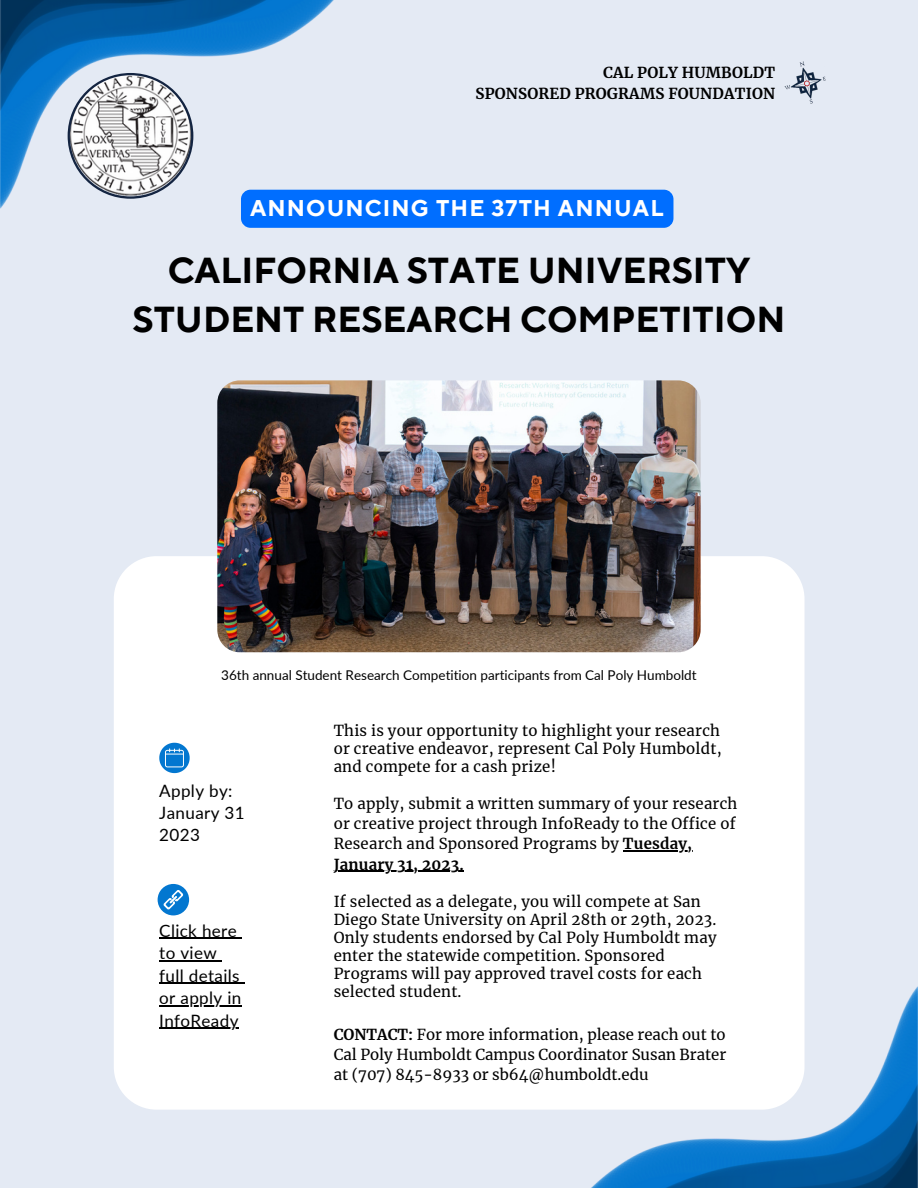
<style>
.page{position:relative;width:918px;height:1188px;background:#e4eaf4}
.page>*{position:absolute;margin:0;border:0;box-sizing:border-box;transform-origin:0 0}
.t1{font:700 36px/49.5px "TT Norms Pro";color:#000;text-align:center}
.t2{font:700 22.65px "TT Norms Pro";letter-spacing:.05em;color:#fff}
.t3{font:17.1px/22.5px "Lato";letter-spacing:.02em;color:#000}
.t4{font:15px/18px "Merriweather";letter-spacing:.015em;color:#000;text-align:justify}
.t5{font:700 15px/20.2px "Merriweather";letter-spacing:.01em;color:#000;text-align:right}
.t6{font:13.5px "Lato";color:#000}
.s1{font-weight:700}
</style>
<div class="page">
<img style="left:0;top:0;width:356px;height:209px">
<svg style="left:68px;top:73px;width:125px;height:126px"></svg>
<div style="left:114px;top:556px;width:691px;height:554px;background:#fff"></div>
<img style="left:217px;top:380px;width:484px;height:272px;border-radius:23px">
<img style="left:784px;top:61px;width:42px;height:43px">
<div style="left:241px;top:190px;width:432px;height:38px;background:#006eff;border-radius:10px"></div>
<svg style="left:159px;top:743px;width:31px;height:30px"></svg>
<div style="left:158px;top:884px;width:31px;height:31px;background:#0377d0;border-radius:50%"></div>
<svg style="left:163px;top:890px;width:20px;height:20px"></svg>
<hr style="left:159px;top:938px;width:78px;height:1px;background:#000">
<hr style="left:159px;top:960px;width:58px;height:1px;background:#000">
<hr style="left:159px;top:983px;width:81px;height:1px;background:#000">
<hr style="left:159px;top:1005px;width:83px;height:1px;background:#000">
<hr style="left:159px;top:1028px;width:80px;height:1px;background:#000">
<hr style="left:623px;top:851px;width:70px;height:1px;background:#000">
<hr style="left:334px;top:871px;width:130px;height:1px;background:#000">
<img style="left:562px;top:987px;width:356px;height:201px">
<p class="t5" style="left:476px;top:63px;width:301px">CAL POLY HUMBOLDT<br>SPONSORED PROGRAMS FOUNDATION</p>
<h2 class="t2" style="left:250px;top:194px;width:415px">ANNOUNCING THE 37TH ANNUAL</h2>
<h1 class="t1" style="left:133px;top:247px;width:654px">CALIFORNIA STATE UNIVERSITY<br>STUDENT RESEARCH COMPETITION</h1>
<p class="t6" style="left:221px;top:667px;width:477px">36th annual Student Research Competition participants from Cal Poly Humboldt</p>
<p class="t3" style="left:159px;top:779px;width:87px;line-height:21.9px">Apply by:<br>January 31<br>2023</p>
<p class="t3" style="left:159px;top:919px;width:84px">Click here to view full details or apply in<br>InfoReady</p>
<p class="t4" style="left:334px;top:722px;width:390px">This is your opportunity to highlight your research or creative endeavor, represent Cal Poly Humboldt, and compete for a cash prize!</p>
<p class="t4" style="left:334px;top:794px;width:405px;line-height:20.2px;text-align:left">To apply, submit a written summary of your research or creative project through InfoReady to the Office of Research and Sponsored Programs by <span class="s1">Tuesday, January 31, 2023.</span></p>
<p class="t4" style="left:334px;top:893px;width:384px;text-align:left">If selected as a delegate, you will compete at San Diego State University on April 28th or 29th, 2023.<br>Only students endorsed by Cal Poly Humboldt may enter the statewide competition. Sponsored Programs will pay approved travel costs for each selected student.</p>
<p class="t4" style="left:334px;top:1025px;width:394px;line-height:20.2px"><span class="s1">CONTACT:</span> For more information, please reach out to Cal Poly Humboldt Campus Coordinator Susan Brater at (707) 845-8933 or sb64@humboldt.edu</p>
</div>
